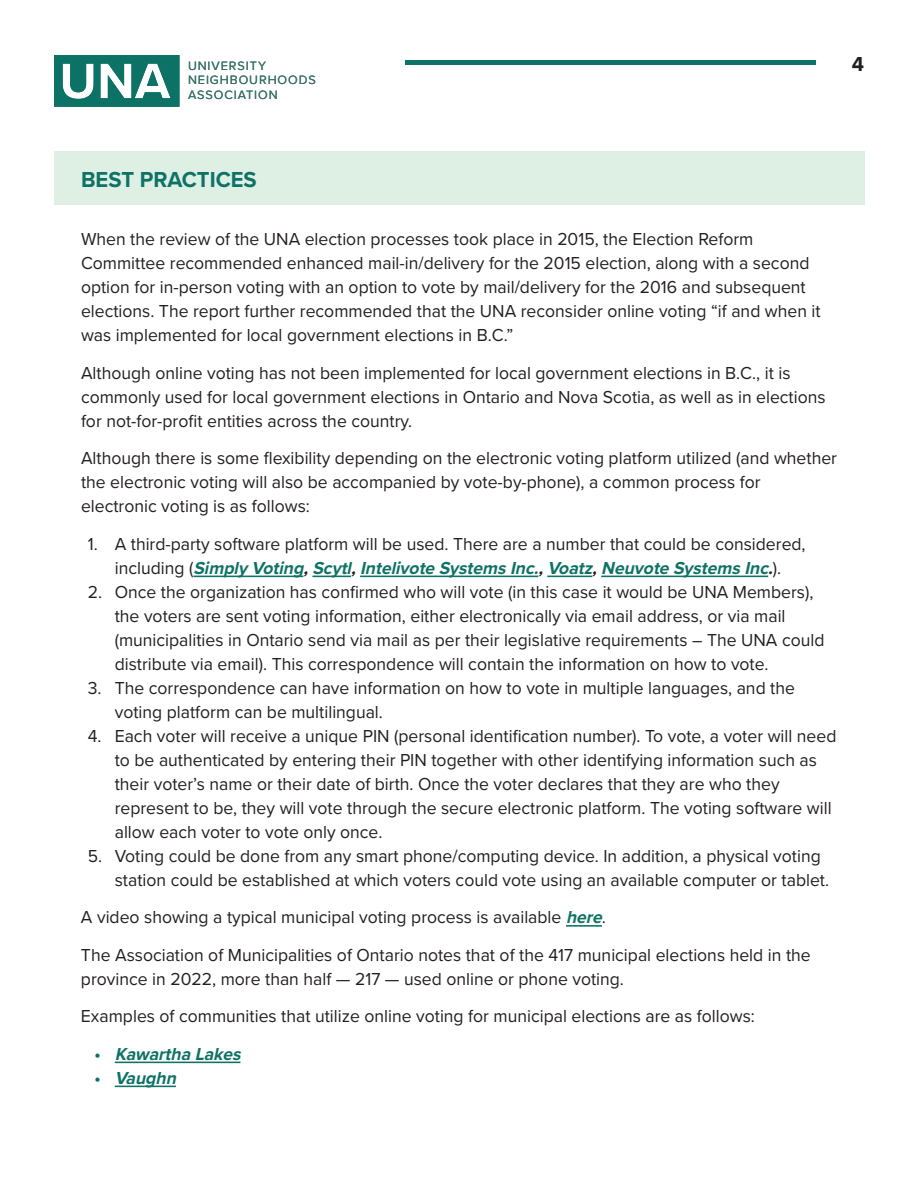
<style>
.page{position:relative;width:918px;height:1188px;background:#fff}
.page>*{position:absolute;margin:0;border:0;box-sizing:border-box;transform-origin:0 0}
.t1{font:700 22.5px "Proxima Nova";color:#0f7267}
.t2{font:700 21px "Proxima Nova";color:#231f20}
.t3{font:18px/24px "Proxima Nova";color:#231f20}
.t4{font:italic 700 18px "Proxima Nova";color:#0f7266}
.t5{font:12.6px/14.1px "Proxima Nova";letter-spacing:.075em;color:#397167}
.s1{font-weight:700;font-style:italic;color:#0f7266}
.s2{font-weight:700;font-style:italic}
.s3{font-style:normal}
</style>
<div class="page">
<div style="left:405px;top:60px;width:410px;height:5px;background:#0f7267"></div>
<svg style="left:54px;top:55px;width:125px;height:52px"></svg>
<div style="left:54px;top:151px;width:810px;height:54px;background:#deefe4"></div>
<hr style="left:193px;top:576px;width:110px;height:1px;background:#0f7266">
<hr style="left:312px;top:576px;width:39px;height:1px;background:#0f7266">
<hr style="left:360px;top:576px;width:178px;height:1px;background:#0f7266">
<hr style="left:547px;top:576px;width:45px;height:1px;background:#0f7266">
<hr style="left:601px;top:576px;width:167px;height:1px;background:#0f7266">
<hr style="left:566px;top:925px;width:36px;height:2px;background:#0f7266">
<hr style="left:115px;top:1062px;width:125px;height:1px;background:#0f7266">
<hr style="left:115px;top:1086px;width:61px;height:1px;background:#0f7266">
<p class="t5" style="left:188px;top:59px;width:129px">UNIVERSITY<br>NEIGHBOURHOODS<br>ASSOCIATION</p>
<p class="t2" style="left:852px;top:55px;width:14px">4</p>
<p class="t1" style="left:81px;top:170px;width:177px">BEST PRACTICES</p>
<p class="t3" style="left:81px;top:228px;width:741px">When the review of the UNA election processes took place in 2015, the Election Reform Committee recommended enhanced mail-in/delivery for the 2015 election, along with a second option for in-person voting with an option to vote by mail/delivery for the 2016 and subsequent elections. The report further recommended that the UNA reconsider online voting “if and when it was implemented for local government elections in B.C.”</p>
<p class="t3" style="left:81px;top:362px;width:746px">Although online voting has not been implemented for local government elections in B.C., it is commonly used for local government elections in Ontario and Nova Scotia, as well as in elections for not-for-profit entities across the country.</p>
<p class="t3" style="left:81px;top:447px;width:758px">Although there is some flexibility depending on the electronic voting platform utilized (and whether the electronic voting will also be accompanied by vote-by-phone), a common process for electronic voting is as follows:</p>
<p class="t3" style="left:88px;top:533px;width:719px;text-align:center">1. A third-party software platform will be used. There are a number that could be considered, i n c l u d i n g ( <span class="s1">Simply Voting</span><span class="s2">,</span><span class="s1">Scytl</span><span class="s2">,</span><span class="s1">Intelivote Systems Inc.</span><span class="s2">,</span><span class="s1">Voatz</span><span class="s2">,</span><span class="s1">Neuvote Systems Inc</span><span class="s2">.</span>) .</p>
<p class="t3" style="left:115px;top:581px;width:711px;text-indent:-27px">2. Once the organization has confirmed who will vote (in this case it would be UNA Members), the voters are sent voting information, either electronically via email address, or via mail (municipalities in Ontario send via mail as per their legislative requirements – The UNA could distribute via email). This correspondence will contain the information on how to vote.</p>
<p class="t3" style="left:115px;top:677px;width:682px;text-indent:-27px">3. The correspondence can have information on how to vote in multiple languages, and the voting platform can be multilingual.</p>
<p class="t3" style="left:115px;top:725px;width:723px;text-indent:-27px">4. Each voter will receive a unique PIN (personal identification number). To vote, a voter will need to be authenticated by entering their PIN together with other identifying information such as their voter’s name or their date of birth. Once the voter declares that they are who they represent to be, they will vote through the secure electronic platform. The voting software will allow each voter to vote only once.</p>
<p class="t3" style="left:115px;top:845px;width:716px;text-indent:-27px">5. Voting could be done from any smart phone/computing device. In addition, a physical voting station could be established at which voters could vote using an available computer or tablet.</p>
<p class="t3" style="left:81px;top:899px;width:731px;line-height:37.5px">A video showing a typical municipal voting process is available <span class="s1">here</span>.<br>The Association of Municipalities of Ontario notes that of the 417 municipal elections held in the</p>
<p class="t3" style="left:81px;top:961px;width:675px;line-height:37.5px">province in 2022, more than half — 217 — used online or phone voting.<br>Examples of communities that utilize online voting for municipal elections are as follows:</p>
<p class="t4" style="left:94px;top:1046px;width:151px"><span class="s3">•</span> Kawartha Lakes</p>
<p class="t4" style="left:94px;top:1070px;width:87px"><span class="s3">•</span> Vaughn</p>
</div>
